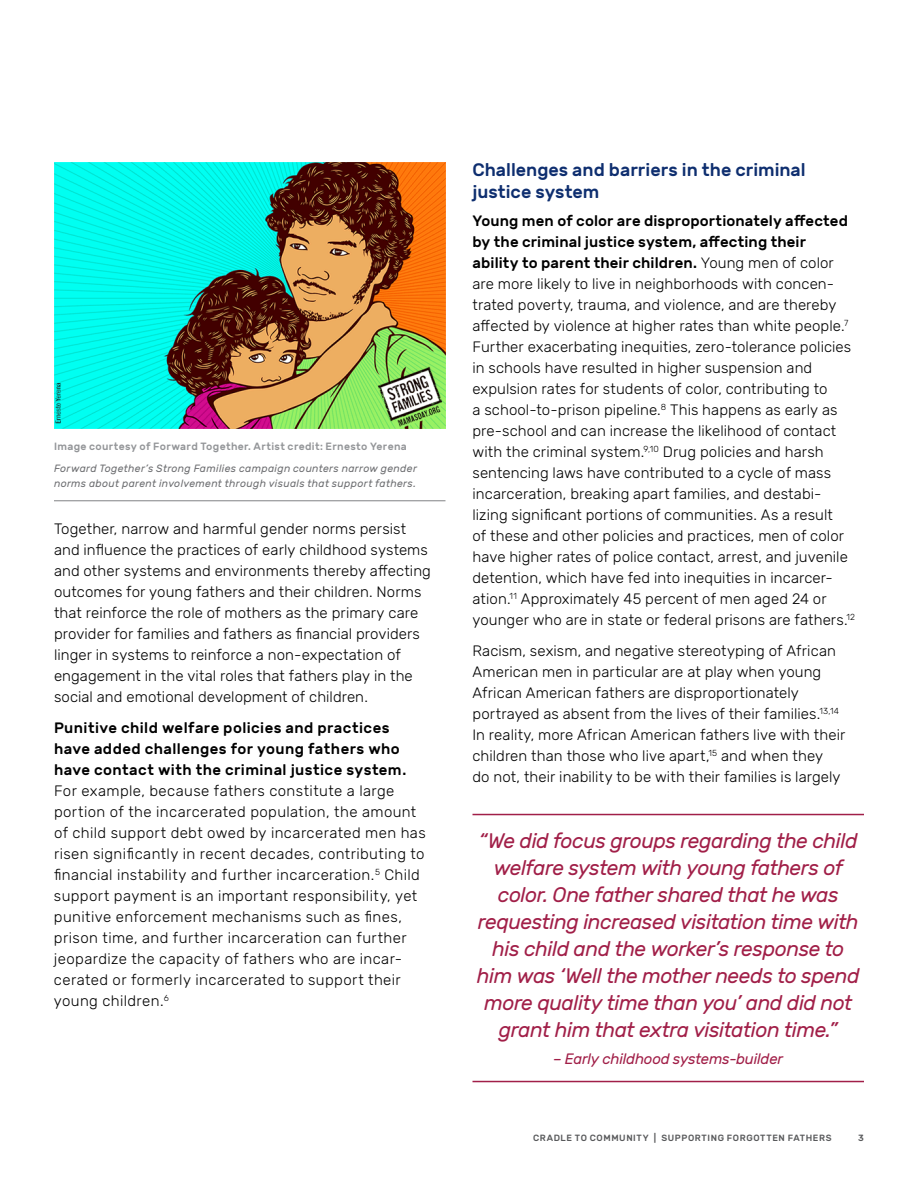
<style>
.page{position:relative;width:918px;height:1188px;background:#fff}
.page>*{position:absolute;margin:0;border:0;box-sizing:border-box;transform-origin:0 0}
.t1{font:italic 21px/27px "Rubik";letter-spacing:-.025em;color:#a11f48;text-align:center}
.t2{font:500 18px/22.5px "Rubik";color:#0e2e6f}
.t3{font:300 15px/21px "Rubik";letter-spacing:.005em;color:#000}
.t4{font:300 15px/21px "Rubik";letter-spacing:.025em;color:#000}
.t5{font:500 15px/21px "Rubik";letter-spacing:.025em;color:#000}
.t6{font:italic 15px "Rubik";letter-spacing:-.015em;color:#a11f48}
.t7{font:italic 10.5px/15px "Rubik";letter-spacing:.03em;color:#6d6e71}
.t8{font:500 10.5px "Rubik";letter-spacing:.03em;color:#939598}
.t9{font:500 9px "Rubik";letter-spacing:.065em;color:#58595b}
.s1{font-weight:500}
</style>
<div class="page">
<img style="left:54px;top:162px;width:392px;height:266px">
<hr style="left:54px;top:501px;width:392px;height:1px;background:#808285">
<hr style="left:472px;top:814px;width:392px;height:1px;background:#a11f48">
<hr style="left:472px;top:1081px;width:392px;height:1px;background:#a11f48">
<p class="t8" style="left:54px;top:440px;width:354px">Image courtesy of Forward Together. Artist credit: Ernesto Yerena</p>
<p class="t7" style="left:54px;top:461px;width:365px">Forward Together’s Strong Families campaign counters narrow gender norms about parent involvement through visuals that support fathers.</p>
<p class="t3" style="left:54px;top:519px;width:378px">Together, narrow and harmful gender norms persist and influence the practices of early childhood systems and other systems and environments thereby affecting outcomes for young fathers and their children. Norms that reinforce the role of mothers as the primary care provider for families and fathers as financial providers linger in systems to reinforce a non-expectation of engagement in the vital roles that fathers play in the social and emotional development of children.</p>
<p class="t5" style="left:54px;top:718px;width:354px">Punitive child welfare policies and practices have added challenges for young fathers who have contact with the criminal justice system.</p>
<p class="t4" style="left:54px;top:780px;width:373px">For example, because fathers constitute a large portion of the incarcerated population, the amount of child support debt owed by incarcerated men has risen significantly in recent decades, contributing to financial instability and further incarceration.<sup>5</sup> Child support payment is an important responsibility, yet punitive enforcement mechanisms such as fines, prison time, and further incarceration can further jeopardize the capacity of fathers who are incar&shy;cerated or formerly incarcerated to support their young children.<sup>6</sup></p>
<p class="t2" style="left:472px;top:159px;width:335px">Challenges and barriers in the criminal justice system</p>
<p class="t3" style="left:472px;top:210px;width:384px"><span class="s1">Young men of color are disproportionately affected by the criminal justice system, affecting their ability to parent their children.</span> Young men of color are more likely to live in neighborhoods with concen&shy;trated poverty, trauma, and violence, and are thereby affected by violence at higher rates than white people.<sup>7<br></sup>Further exacerbating inequities, zero-tolerance policies in schools have resulted in higher suspension and expulsion rates for students of color, contributing to<br>a school-to-prison pipeline.<sup>8</sup> This happens as early as pre-school and can increase the likelihood of contact with the criminal system.<sup>9,10</sup> Drug policies and harsh sentencing laws have contributed to a cycle of mass incarceration, breaking apart families, and destabi&shy;lizing significant portions of communities. As a result<br>of these and other policies and practices, men of color have higher rates of police contact, arrest, and juvenile detention, which have fed into inequities in incarcer&shy;ation.<sup>11</sup> Approximately 45 percent of men aged 24 or younger who are in state or federal prisons are fathers.<sup>12</sup></p>
<p class="t3" style="left:472px;top:640px;width:374px">Racism, sexism, and negative stereotyping of African American men in particular are at play when young African American fathers are disproportionately portrayed as absent from the lives of their families.<sup>13,14<br></sup>In reality, more African American fathers live with their children than those who live apart,<sup>15</sup> and when they<br>do not, their inability to be with their families is largely</p>
<p class="t1" style="left:477px;top:828px;width:384px">“We did focus groups regarding the child welfare system with young fathers of color. One father shared that he was requesting increased visitation time with his child and the worker’s response to him was ‘Well the mother needs to spend more quality time than you’ and did not grant him that extra visitation time.”</p>
<p class="t6" style="left:553px;top:1051px;width:232px">– Early childhood systems-builder</p>
<p class="t9" style="left:533px;top:1133px;width:300px">CRADLE TO COMMUNITY | SUPPORTING FORGOTTEN FATHERS</p>
<p class="t9" style="left:858px;top:1133px;width:7px">3</p>
</div>
